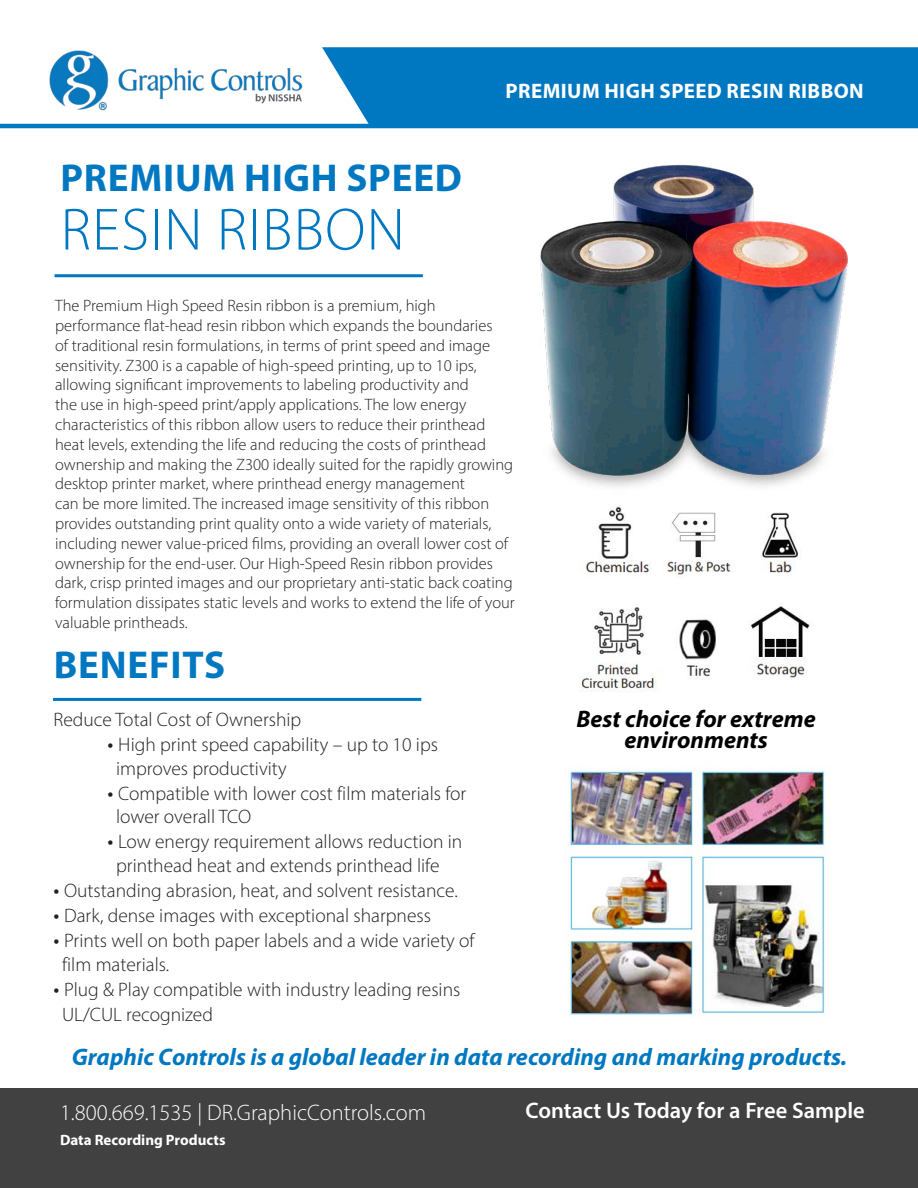
<style>
.page{position:relative;width:918px;height:1188px;background:#fff}
.page>*{position:absolute;margin:0;border:0;box-sizing:border-box;transform-origin:0 0}
.t1{font:300 60px "Myriad Pro";letter-spacing:.02em;color:#0078c1}
.t2{font:700 39px "Myriad Pro";letter-spacing:.02em;color:#0078c1}
.t3{font:italic 700 24px "Myriad Pro";color:#0078c1}
.t4{font:italic 700 24px/21px "Myriad Pro";color:#000;text-align:center}
.t5{font:300 22.5px "Myriad Pro";color:#fff}
.t6{font:600 22.5px "Myriad Pro";color:#fff}
.t7{font:700 21px "Myriad Pro";letter-spacing:.02em;color:#fff}
.t8{font:300 19.5px/25.2px "Myriad Pro";color:#231f20}
.t9{font:300 16.5px/19.8px "Myriad Pro";color:#231f20}
.t10{font:700 15px "Myriad Pro";color:#fff}
.s1{font-weight:900;font-size:21px}
</style>
<div class="page">
<div style="left:322px;top:47px;width:596px;height:77px;background:#0078c1"></div>
<hr style="left:0;top:124px;width:918px;height:4px;background:#0078c1">
<div style="left:0;top:1089px;width:918px;height:99px;background:#414142"></div>
<hr style="left:54px;top:274px;width:369px;height:3px;background:#0078c1">
<img style="left:540px;top:164px;width:308px;height:323px">
<hr style="left:53px;top:698px;width:368px;height:3px;background:#0078c1">
<img style="left:49px;top:50px;width:254px;height:61px">
<img style="left:566px;top:768px;width:264px;height:251px">
<img style="left:580px;top:506px;width:230px;height:186px">
<h2 class="t2" style="left:60px;top:152px;width:403px">PREMIUM HIGH SPEED</h2>
<h1 class="t1" style="left:61px;top:193px;width:346px">RESIN RIBBON</h1>
<p class="t7" style="left:506px;top:77px;width:360px">PREMIUM HIGH SPEED RESIN RIBBON</p>
<p class="t9" style="left:55px;top:296px;width:461px">The Premium High Speed Resin ribbon is a premium, high performance flat-head resin ribbon which expands the boundaries<br>of traditional resin formulations, in terms of print speed and image sensitivity. Z300 is a capable of high-speed printing, up to 10 ips, allowing significant improvements to labeling productivity and<br>the use in high-speed print/apply applications. The low energy characteristics of this ribbon allow users to reduce their printhead heat levels, extending the life and reducing the costs of printhead ownership and making the Z300 ideally suited for the rapidly growing desktop printer market, where printhead energy management<br>can be more limited. The increased image sensitivity of this ribbon provides outstanding print quality onto a wide variety of materials, including newer value-priced films, providing an overall lower cost of ownership for the end-user. Our High-Speed Resin ribbon provides dark, crisp printed images and our proprietary anti-static back coating formulation dissipates static levels and works to extend the life of your valuable printheads.</p>
<h2 class="t2" style="left:54px;top:640px;width:173px">BENEFITS</h2>
<p class="t8" style="left:108px;top:707px;width:332px;text-indent:-54px">Reduce Total Cost of Ownership<br><span class="s1">·</span> High print speed capability – up to 10 ips</p>
<p class="t8" style="left:108px;top:755px;width:360px;text-indent:9px">improves productivity<br><span class="s1">·</span> Compatible with lower cost film materials for</p>
<p class="t8" style="left:108px;top:804px;width:356px;text-indent:9px">lower overall TCO<br><span class="s1">·</span> Low energy requirement allows reduction in</p>
<p class="t8" style="left:54px;top:852px;width:423px;text-indent:63px">printhead heat and extends printhead life<br><span class="s1">·</span> Outstanding abrasion, heat, and solvent resistance.<br><span class="s1">·</span> Dark, dense images with exceptional sharpness<br><span class="s1">·</span> Prints well on both paper labels and a wide variety of</p>
<p class="t8" style="left:62px;top:951px;width:109px">film materials.</p>
<p class="t8" style="left:54px;top:977px;width:408px"><span class="s1">·</span> Plug &amp; Play compatible with industry leading resins</p>
<p class="t8" style="left:62px;top:1002px;width:152px">UL/CUL recognized</p>
<h3 class="t3" style="left:72px;top:1042px;width:777px">Graphic Controls is a global leader in data recording and marking products.</h3>
<h3 class="t4" style="left:576px;top:707px;width:241px">Best choice for extreme environments</h3>
<h3 class="t5" style="left:60px;top:1099px;width:368px">1.800.669.1535 | DR.GraphicControls.com</h3>
<p class="t10" style="left:60px;top:1130px;width:167px">Data Recording Products</p>
<h3 class="t6" style="left:525px;top:1097px;width:341px">Contact Us Today for a Free Sample</h3>
</div>
